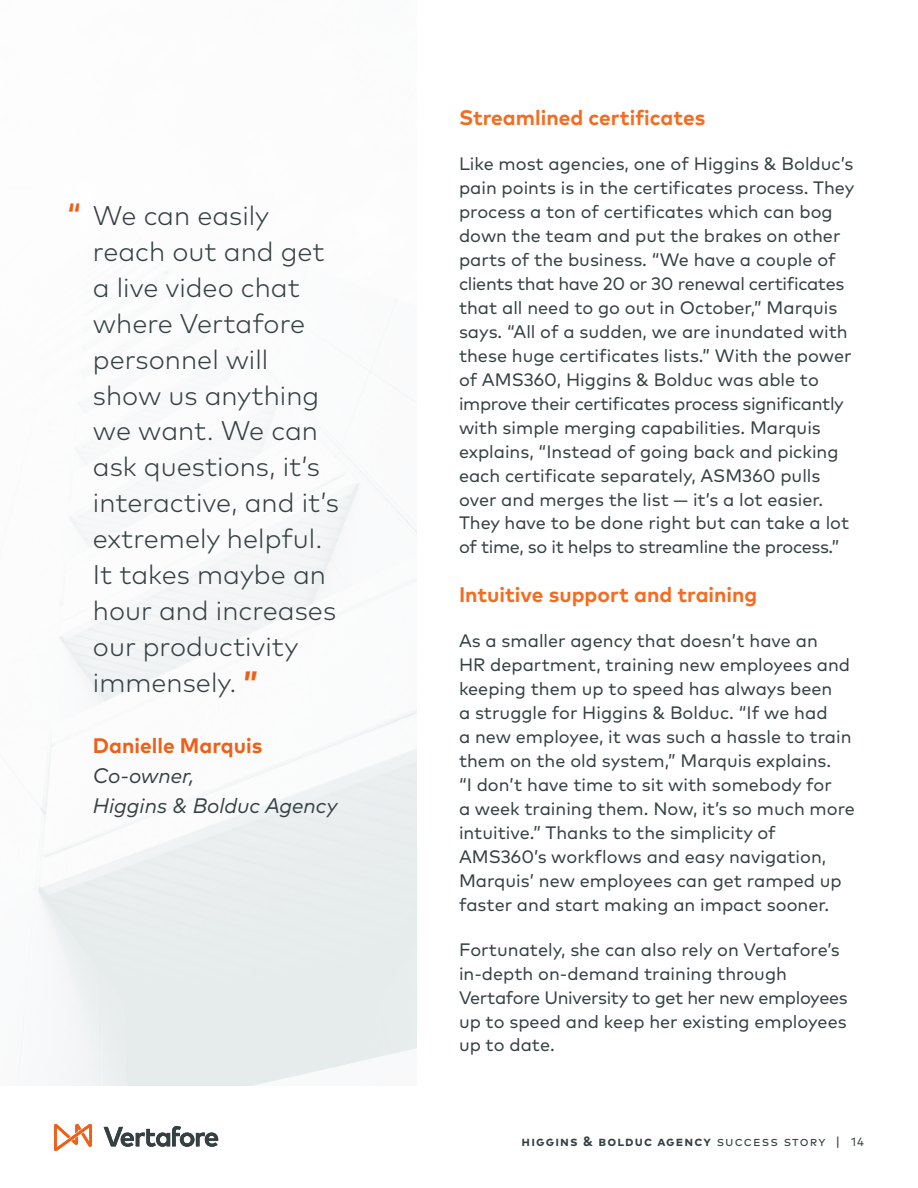
<style>
.page{position:relative;width:918px;height:1188px;background:#fff}
.page>*{position:absolute;margin:0;border:0;box-sizing:border-box;transform-origin:0 0}
.t1{font:300 27px/36px "Mark Pro";color:#364043}
.t2{font:700 21px "Mark Pro";color:#f36c21}
.t3{font:italic 21px/30px "Mark Pro";color:#364043}
.t4{font:700 21px "Mark Pro";color:#ed601a}
.t5{font:18px/24px "Mark Pro";color:#364042}
.t6{font:700 13.5px "Mark Pro";letter-spacing:.08em;color:#364042}
.s1{font-weight:500;font-size:30px;color:#ed601a}
.s2{font-weight:700;font-size:30px;color:#ed601a}
.s3{font-weight:400}
.s4{font-weight:400;font-size:12px}
</style>
<div class="page">
<svg style="left:54px;top:1124px;width:38px;height:27px"></svg>
<svg style="left:104px;top:1126px;width:114px;height:21px"></svg>
<p class="t1" style="left:93px;top:195px;width:247px;text-indent:-26px"><span class="s1">“</span> We can easily reach out and get a live video chat where Vertafore personnel will show us anything we want. We can ask questions, it’s interactive, and it’s extremely helpful.<br>It takes maybe an hour and increases our productivity immensely. <span class="s2">”</span></p>
<p class="t4" style="left:93px;top:729px;width:171px">Danielle Marquis</p>
<p class="t3" style="left:93px;top:758px;width:246px">Co-owner,<br>Higgins &amp; Bolduc Agency</p>
<p class="t2" style="left:459px;top:101px;width:248px">Streamlined certificates</p>
<p class="t5" style="left:459px;top:150px;width:397px">Like most agencies, one of Higgins &amp; Bolduc’s pain points is in the certificates process. They process a ton of certificates which can bog down the team and put the brakes on other parts of the business. “We have a couple of clients that have 20 or 30 renewal certificates that all need to go out in October,” Marquis says. “All of a sudden, we are inundated with these huge certificates lists.” With the power of AMS360, Higgins &amp; Bolduc was able to improve their certificates process significantly with simple merging capabilities. Marquis explains, “Instead of going back and picking each certificate separately, ASM360 pulls over and merges the list — it’s a lot easier.<br>They have to be done right but can take a lot of time, so it helps to streamline the process.”</p>
<p class="t2" style="left:459px;top:578px;width:300px">Intuitive support and training</p>
<p class="t5" style="left:459px;top:627px;width:397px">As a smaller agency that doesn’t have an<br>HR department, training new employees and keeping them up to speed has always been<br>a struggle for Higgins &amp; Bolduc. “If we had<br>a new employee, it was such a hassle to train them on the old system,” Marquis explains.<br>“I don’t have time to sit with somebody for<br>a week training them. Now, it’s so much more intuitive.” Thanks to the simplicity of AMS360’s workflows and easy navigation, Marquis’ new employees can get ramped up faster and start making an impact sooner.</p>
<p class="t5" style="left:459px;top:936px;width:390px">Fortunately, she can also rely on Vertafore’s in-depth on-demand training through Vertafore University to get her new employees up to speed and keep her existing employees up to date.</p>
<p class="t6" style="left:522px;top:1131px;width:344px">higgins &amp; bolduc agency <span class="s3">success story |</span> <span class="s4">14</span></p>
</div>
